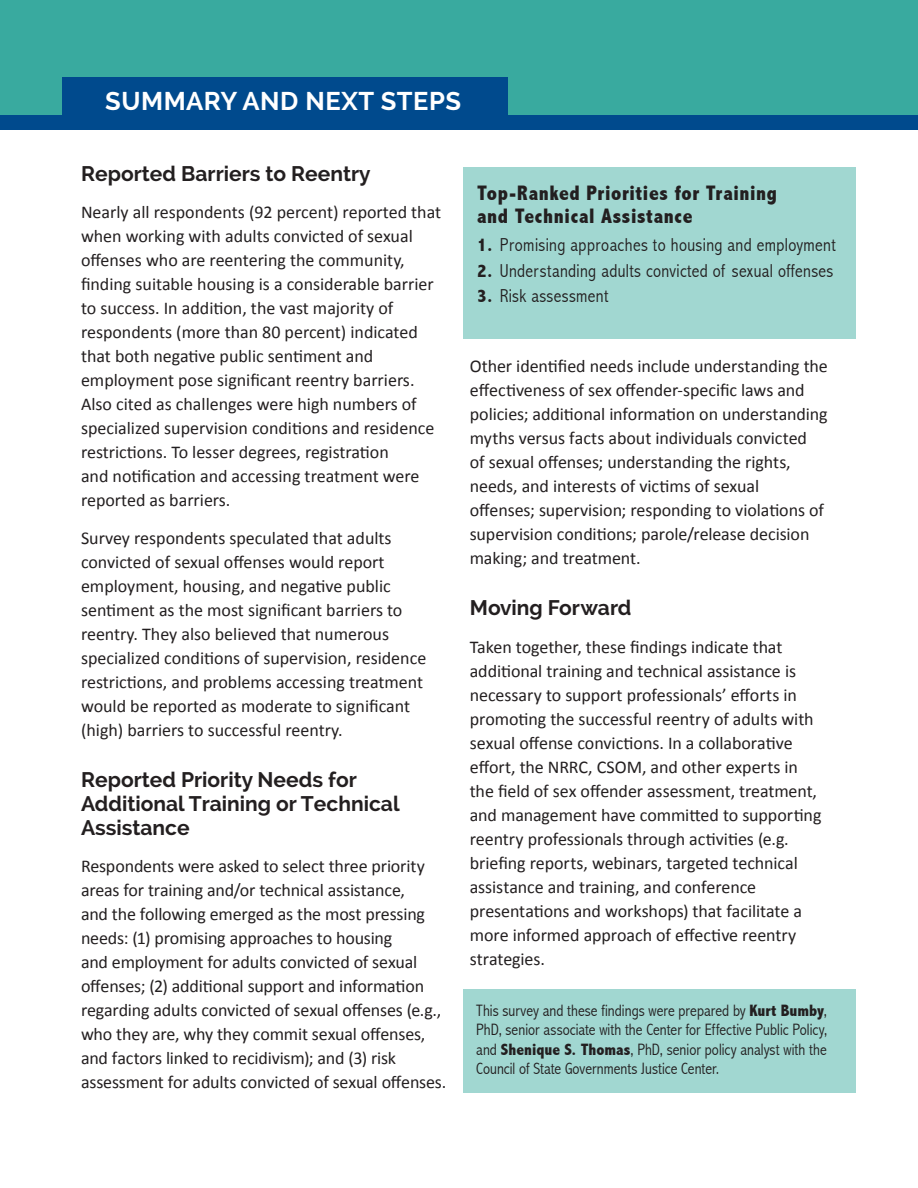
<style>
.page{position:relative;width:918px;height:1188px;background:#fff}
.page>*{position:absolute;margin:0;border:0;box-sizing:border-box;transform-origin:0 0}
.t1{font:700 25.5px "Raleway";letter-spacing:.02em;color:#fff}
.body_text{font:700 21px/24px "Raleway";color:#231f20}
.t2{font:800 condensed 21px/22.5px "Abadi";letter-spacing:.03em;color:#231f20}
.t3{font:300 condensed 18.75px "Abadi";letter-spacing:.02em;color:#231f20}
.body_text-2{font:18px/24px "Calibri";letter-spacing:-.005em;color:#231f20}
.t4{font:300 condensed 16.5px/19.5px "Abadi";color:#231f20;text-align:justify}
.s1{font-weight:800}
</style>
<div class="page">
<div style="left:0;top:0;width:918px;height:116px;background:#39aa9f"></div>
<div style="left:62px;top:77px;width:445px;height:46px;background:#004a8d"></div>
<div style="left:0;top:116px;width:918px;height:14px;background:#004a8d"></div>
<div style="left:463px;top:166px;width:393px;height:179px;background:#a1d7d1"></div>
<div style="left:463px;top:990px;width:393px;height:103px;background:#a1d7d1"></div>
<p class="t1" style="left:105px;top:86px;width:357px">SUMMARY AND NEXT STEPS</p>
<p class="body_text" style="left:81px;top:161px;width:291px">Reported Barriers to Reentry</p>
<p class="body_text-2" style="left:81px;top:200px;width:362px">Nearly all respondents (92 percent) reported that when working with adults convicted of sexual offenses who are reentering the community, finding suitable housing is a considerable barrier to success. In addition, the vast majority of respondents (more than 80 percent) indicated that both negative public sentiment and employment pose significant reentry barriers.<br>Also cited as challenges were high numbers of specialized supervision conditions and residence restrictions. To lesser degrees, registration<br>and notification and accessing treatment were reported as barriers.</p>
<p class="body_text-2" style="left:81px;top:526px;width:347px">Survey respondents speculated that adults convicted of sexual offenses would report employment, housing, and negative public sentiment as the most significant barriers to reentry. They also believed that numerous specialized conditions of supervision, residence restrictions, and problems accessing treatment would be reported as moderate to significant (high) barriers to successful reentry.</p>
<p class="body_text" style="left:81px;top:767px;width:320px">Reported Priority Needs for<br>Additional Training or Technical<br>Assistance</p>
<p class="body_text-2" style="left:81px;top:854px;width:367px">Respondents were asked to select three priority areas for training and/or technical assistance,<br>and the following emerged as the most pressing needs: (1) promising approaches to housing<br>and employment for adults convicted of sexual offenses; (2) additional support and information regarding adults convicted of sexual offenses (e.g., who they are, why they commit sexual offenses, and factors linked to recidivism); and (3) risk assessment for adults convicted of sexual offenses.</p>
<p class="t2" style="left:477px;top:182px;width:302px">Top-Ranked Priorities for Training and Technical Assistance</p>
<p class="t3" style="left:477px;top:234px;width:360px"><span class="s1">1.</span> Promising approaches to housing and employment</p>
<p class="t3" style="left:477px;top:259px;width:358px"><span class="s1">2.</span> Understanding adults convicted of sexual offenses</p>
<p class="t3" style="left:477px;top:285px;width:133px"><span class="s1">3.</span> Risk assessment</p>
<p class="body_text-2" style="left:470px;top:355px;width:360px">Other identified needs include understanding the effectiveness of sex offender-specific laws and policies; additional information on understanding myths versus facts about individuals convicted<br>of sexual offenses; understanding the rights, needs, and interests of victims of sexual offenses; supervision; responding to violations of supervision conditions; parole/release decision making; and treatment.</p>
<p class="body_text" style="left:470px;top:596px;width:163px">Moving Forward</p>
<p class="body_text-2" style="left:470px;top:635px;width:353px">Taken together, these findings indicate that additional training and technical assistance is necessary to support professionals’ efforts in promoting the successful reentry of adults with sexual offense convictions. In a collaborative effort, the NRRC, CSOM, and other experts in the field of sex offender assessment, treatment, and management have committed to supporting reentry professionals through activities (e.g. briefing reports, webinars, targeted technical assistance and training, and conference presentations and workshops) that facilitate a more informed approach of effective reentry strategies.</p>
<p class="t4" style="left:476px;top:1000px;width:353px">This survey and these findings were prepared by <span class="s1">Kurt Bumby</span>, PhD, senior associate with the Center for Effective Public Policy, and <span class="s1">Shenique S. Thomas</span>, PhD, senior policy analyst with the Council of State Governments Justice Center.</p>
</div>
